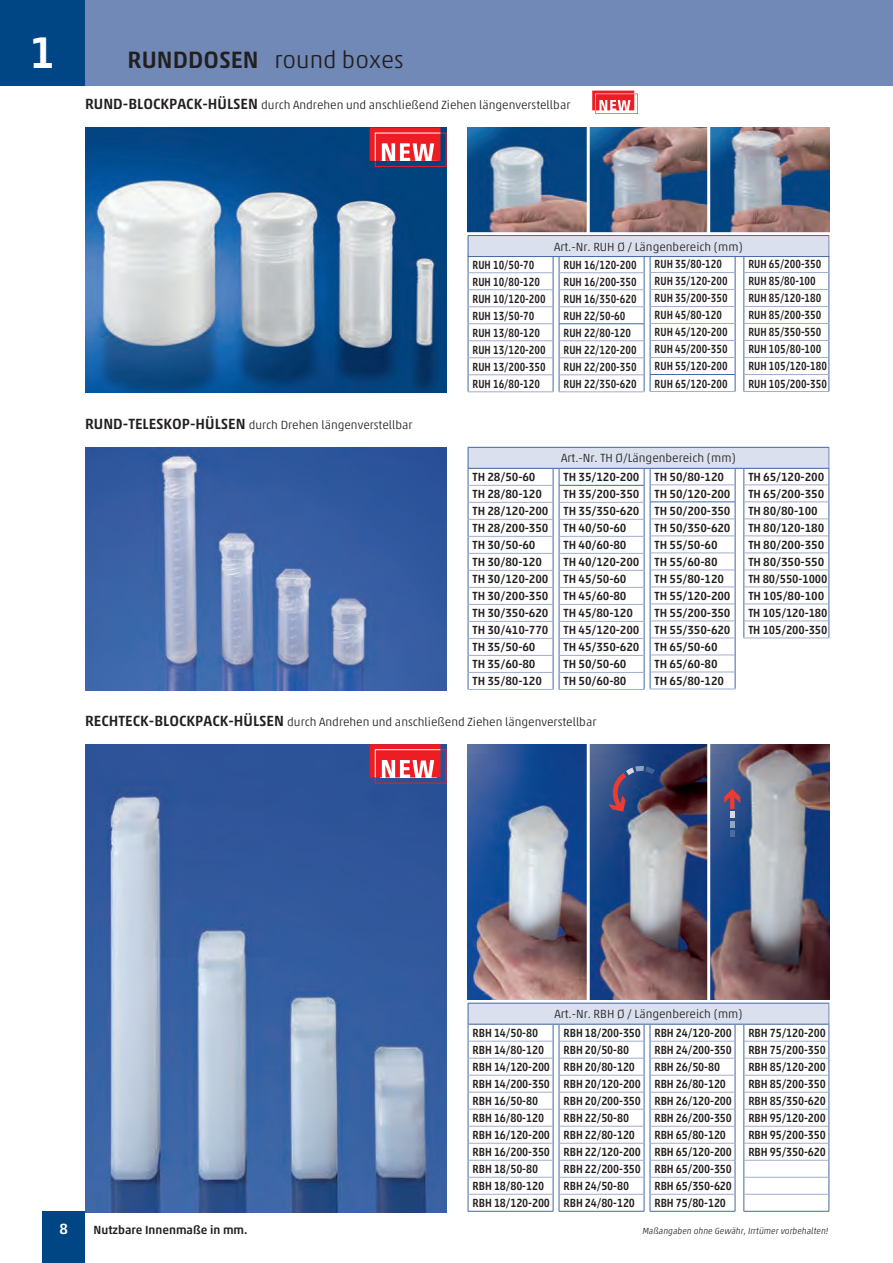
<style>
.page{position:relative;width:893px;height:1263px;background:#fff}
.page>*{position:absolute;margin:0;border:0;box-sizing:border-box;transform-origin:0 0}
.t1{font:500 45px "Akko Pro";color:#fff}
.t2{font:300 24px "Akko Pro";color:#231f20}
.t3{font:500 15px "Akko Pro";color:#fff}
.t4{font:500 12px/17px "Akko Pro";letter-spacing:-.01em;color:#231f20}
.t5{font:500 12px/17px "Akko Pro";letter-spacing:-.01em;color:#231f20;scale:.89 1}
.t6{font:500 12px/17px "Akko Pro";letter-spacing:-.01em;color:#231f20;scale:.82 1}
.t7{font:300 12px "Akko Pro";color:#231f20}
.t8{font:italic 300 9px "Akko Pro";color:#231f20}
.s1{font-weight:500}
.s2{font-weight:500;font-size:15px}
</style>
<div class="page">
<div style="left:0;top:0;width:85px;height:85px;background:#004684"></div>
<div style="left:43px;top:1212px;width:42px;height:51px;background:#004684"></div>
<img style="left:85px;top:447px;width:361px;height:243px">
<img style="left:85px;top:127px;width:361px;height:265px">
<img style="left:468px;top:127px;width:119px;height:105px">
<svg style="left:590px;top:127px;width:117px;height:105px;background:#6e7387"></svg>
<img style="left:710px;top:127px;width:119px;height:105px">
<div style="left:85px;top:0;width:808px;height:85px;background:#7089b6"></div>
<hr style="left:468px;top:689px;width:85px;height:1px;background:#a0aecf">
<hr style="left:559px;top:689px;width:85px;height:1px;background:#a0aecf">
<hr style="left:650px;top:689px;width:85px;height:1px;background:#a0aecf">
<hr style="left:743px;top:638px;width:86px;height:1px;background:#a0aecf">
<hr style="left:743px;top:391px;width:86px;height:1px;background:#a0aecf">
<svg style="left:743px;top:448px;width:87px;height:190px"></svg>
<hr style="left:468px;top:447px;width:361px;height:1px;background:#4269a0">
<svg style="left:468px;top:448px;width:268px;height:241px"></svg>
<hr style="left:468px;top:468px;width:361px;height:1px;background:#4269a0">
<svg style="left:370px;top:127px;width:76px;height:40px;background:#c35362"></svg>
<img style="left:85px;top:744px;width:361px;height:468px">
<img style="left:468px;top:744px;width:119px;height:256px">
<img style="left:590px;top:744px;width:117px;height:256px">
<img style="left:710px;top:744px;width:119px;height:256px">
<svg style="left:370px;top:744px;width:76px;height:39px"></svg>
<svg style="left:724px;top:789px;width:16px;height:47px"></svg>
<svg style="left:609px;top:766px;width:46px;height:45px;background:#4c4a74"></svg>
<hr style="left:743px;top:1211px;width:86px;height:1px;background:#4269a0">
<hr style="left:650px;top:1211px;width:85px;height:1px;background:#4269a0">
<hr style="left:468px;top:1211px;width:85px;height:1px;background:#4269a0">
<hr style="left:559px;top:1211px;width:85px;height:1px;background:#4269a0">
<svg style="left:592px;top:91px;width:46px;height:23px"></svg>
<svg style="left:743px;top:236px;width:87px;height:155px"></svg>
<hr style="left:468px;top:235px;width:361px;height:1px;background:#4269a0">
<svg style="left:468px;top:236px;width:268px;height:156px"></svg>
<hr style="left:468px;top:256px;width:361px;height:1px;background:#4269a0">
<svg style="left:743px;top:1003px;width:87px;height:208px"></svg>
<hr style="left:468px;top:1003px;width:361px;height:1px;background:#4269a0">
<svg style="left:468px;top:1003px;width:268px;height:208px"></svg>
<hr style="left:468px;top:1024px;width:361px;height:1px;background:#4269a0">
<h1 class="t1" style="left:30px;top:25px;width:27px">1</h1>
<h2 class="t2" style="left:128px;top:45px;width:277px"><span class="s1">RUNDDOSEN</span> round boxes</h2>
<p class="t7" style="left:85px;top:98px;width:487px"><span class="s2">RUND-BLOCKPACK-HÜLSEN</span> durch Andrehen und anschließend Ziehen längenverstellbar</p>
<p class="t7" style="left:554px;top:239px;width:190px">Art.-Nr. RUH Ø / Längenbereich (mm)</p>
<p class="t7" style="left:85px;top:417px;width:329px"><span class="s2">RUND-TELESKOP-HÜLSEN</span> durch Drehen längenverstellbar</p>
<p class="t6" style="left:473px;top:256px;width:90px">RUH 10/50-70<br>RUH 10/80-120<br>RUH 10/120-200<br>RUH 13/50-70<br>RUH 13/80-120<br>RUH 13/120-200<br>RUH 13/200-350<br>RUH 16/80-120</p>
<p class="t6" style="left:564px;top:256px;width:90px">RUH 16/120-200<br>RUH 16/200-350<br>RUH 16/350-620<br>RUH 22/50-60<br>RUH 22/80-120<br>RUH 22/120-200<br>RUH 22/200-350<br>RUH 22/350-620</p>
<p class="t6" style="left:655px;top:256px;width:90px">RUH 35/80-120<br>RUH 35/120-200<br>RUH 35/200-350<br>RUH 45/80-120<br>RUH 45/120-200<br>RUH 45/200-350<br>RUH 55/120-200<br>RUH 65/120-200</p>
<p class="t6" style="left:748px;top:256px;width:97px">RUH 65/200-350<br>RUH 85/80-100<br>RUH 85/120-180<br>RUH 85/200-350<br>RUH 85/350-550<br>RUH 105/80-100<br>RUH 105/120-180<br>RUH 105/200-350</p>
<p class="t7" style="left:561px;top:450px;width:176px">Art.-Nr. TH Ø/Längenbereich (mm)</p>
<p class="t4" style="left:473px;top:469px;width:77px">TH 28/50-60<br>TH 28/80-120<br>TH 28/120-200<br>TH 28/200-350<br>TH 30/50-60<br>TH 30/80-120<br>TH 30/120-200<br>TH 30/200-350<br>TH 30/350-620<br>TH 30/410-770<br>TH 35/50-60<br>TH 35/60-80<br>TH 35/80-120</p>
<p class="t4" style="left:564px;top:469px;width:77px">TH 35/120-200<br>TH 35/200-350<br>TH 35/350-620<br>TH 40/50-60<br>TH 40/60-80<br>TH 40/120-200<br>TH 45/50-60<br>TH 45/60-80<br>TH 45/80-120<br>TH 45/120-200<br>TH 45/350-620<br>TH 50/50-60<br>TH 50/60-80</p>
<p class="t4" style="left:655px;top:468px;width:77px">TH 50/80-120<br>TH 50/120-200<br>TH 50/200-350<br>TH 50/350-620<br>TH 55/50-60<br>TH 55/60-80<br>TH 55/80-120<br>TH 55/120-200<br>TH 55/200-350<br>TH 55/350-620<br>TH 65/50-60<br>TH 65/60-80<br>TH 65/80-120</p>
<p class="t4" style="left:748px;top:468px;width:81px">TH 65/120-200<br>TH 65/200-350<br>TH 80/80-100<br>TH 80/120-180<br>TH 80/200-350<br>TH 80/350-550<br>TH 80/550-1000<br>TH 105/80-100<br>TH 105/120-180<br>TH 105/200-350</p>
<p class="t7" style="left:85px;top:714px;width:513px"><span class="s2">RECHTECK-BLOCKPACK-HÜLSEN</span> durch Andrehen und anschließend Ziehen längenverstellbar</p>
<p class="t3" style="left:60px;top:1219px;width:10px">8</p>
<p class="t7" style="left:554px;top:1007px;width:190px">Art.-Nr. RBH Ø / Längenbereich (mm)</p>
<p class="t5" style="left:473px;top:1024px;width:88px">RBH 14/50-80<br>RBH 14/80-120<br>RBH 14/120-200<br>RBH 14/200-350<br>RBH 16/50-80<br>RBH 16/80-120<br>RBH 16/120-200<br>RBH 16/200-350<br>RBH 18/50-80<br>RBH 18/80-120<br>RBH 18/120-200</p>
<p class="t5" style="left:564px;top:1024px;width:88px">RBH 18/200-350<br>RBH 20/50-80<br>RBH 20/80-120<br>RBH 20/120-200<br>RBH 20/200-350<br>RBH 22/50-80<br>RBH 22/80-120<br>RBH 22/120-200<br>RBH 22/200-350<br>RBH 24/50-80<br>RBH 24/80-120</p>
<p class="t5" style="left:655px;top:1024px;width:88px">RBH 24/120-200<br>RBH 24/200-350<br>RBH 26/50-80<br>RBH 26/80-120<br>RBH 26/120-200<br>RBH 26/200-350<br>RBH 65/80-120<br>RBH 65/120-200<br>RBH 65/200-350<br>RBH 65/350-620<br>RBH 75/80-120</p>
<p class="t5" style="left:748px;top:1024px;width:88px;text-align:justify">RBH 75/120-200<br>RBH 75/200-350<br>RBH 85/120-200<br>RBH 85/200-350<br>RBH 85/350-620<br>RBH 95/120-200<br>RBH 95/200-350<br>RBH 95/350-620</p>
<p class="t4" style="left:94px;top:1221px;width:155px">Nutzbare Innenmaße in mm.</p>
<p class="t8" style="left:642px;top:1225px;width:187px">Maßangaben ohne Gewähr, Irrtümer vorbehalten!</p>
</div>
